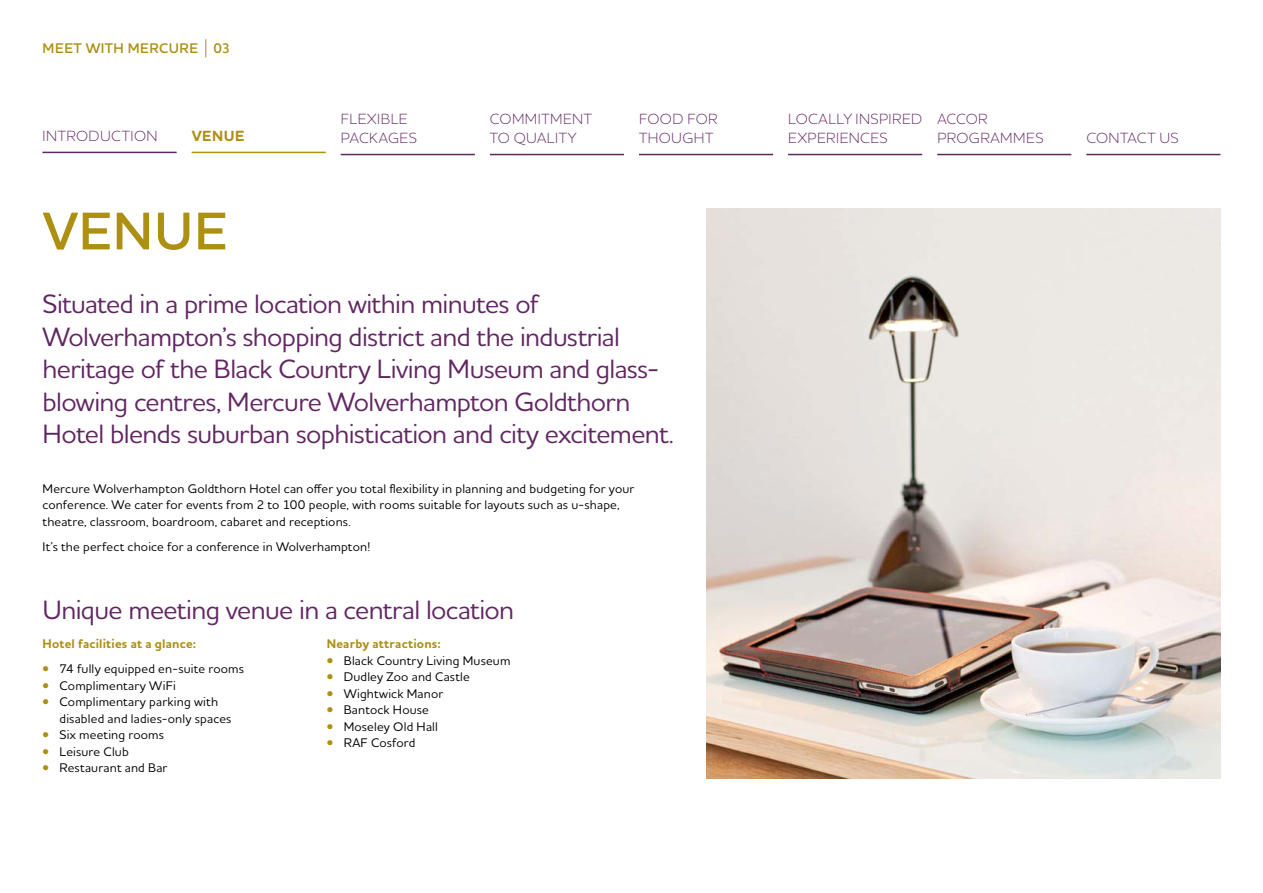
<style>
.page{position:relative;width:1263px;height:893px;background:#fff}
.page>*{position:absolute;margin:0;border:0;box-sizing:border-box;transform-origin:0 0}
.t1{font:600 54px "Houschka Alt Pro";color:#ad8f12}
.t2{font:500 27px/32.4px "Houschka Alt Pro";letter-spacing:-.025em;color:#612662}
.t3{font:300 15px/19.5px "Houschka Alt Pro";letter-spacing:.03em;color:#612662}
.t4{font:700 15px "Houschka Alt Pro";letter-spacing:.035em;color:#ad8f12}
.t5{font:600 14.25px "Houschka Alt Pro";letter-spacing:.04em;color:#ad8f12}
.t6{font:500 12.75px/16.5px "Houschka Alt Pro";letter-spacing:.015em;color:#000}
.t7{font:700 12.75px "Houschka Alt Pro";letter-spacing:.015em;color:#ad8f12}
.s1{color:#ad8f12}
</style>
<div class="page">
<svg style="left:206px;top:39px;width:1px;height:18px"></svg>
<img style="left:706px;top:208px;width:514px;height:570px">
<hr style="left:192px;top:152px;width:134px;height:1px;background:#ad8f12">
<hr style="left:43px;top:152px;width:134px;height:1px;background:#612662">
<hr style="left:1086px;top:154px;width:134px;height:1px;background:#612662">
<hr style="left:937px;top:154px;width:134px;height:1px;background:#612662">
<hr style="left:788px;top:154px;width:134px;height:1px;background:#612662">
<hr style="left:639px;top:154px;width:134px;height:1px;background:#612662">
<hr style="left:490px;top:154px;width:134px;height:1px;background:#612662">
<hr style="left:341px;top:154px;width:134px;height:1px;background:#612662">
<p class="t5" style="left:43px;top:39px;width:23px">MEET</p>
<p class="t5" style="left:86px;top:39px;width:65px">WITH MERCURE</p>
<p class="t5" style="left:213px;top:39px;width:18px">03</p>
<p class="t3" style="left:490px;top:108px;width:84px">COMMITMENT<br>TO QUALITY</p>
<p class="t3" style="left:639px;top:108px;width:80px">FOOD FOR<br>THOUGHT</p>
<p class="t3" style="left:788px;top:108px;width:10px">LOCALLY</p>
<p class="t3" style="left:855px;top:108px;width:10px">INSPIRED</p>
<p class="t3" style="left:788px;top:128px;width:10px">EXPERIENCES</p>
<p class="t3" style="left:937px;top:108px;width:12px">ACCOR<br>PROGRA</p>
<p class="t3" style="left:341px;top:108px;width:10px">FLEXIBLE<br>PAC</p>
<p class="t3" style="left:43px;top:126px;width:11px">INTRODUCTION</p>
<p class="t4" style="left:192px;top:126px;width:54px">VENUE</p>
<p class="t3" style="left:1086px;top:128px;width:94px">CONTACT US</p>
<p class="t3" style="left:369px;top:128px;width:21px">KAGES</p>
<p class="t3" style="left:1000px;top:128px;width:35px">MMES</p>
<h1 class="t1" style="left:43px;top:196px;width:73px">VENUE</h1>
<p class="t2" style="left:43px;top:287px;width:633px">Situated in a prime location within minutes of Wolverhampton’s shopping district and the industrial heritage of the Black Country Living Museum and glass&shy;blowing centres, Mercure Wolverhampton Goldthorn Hotel blends suburban sophistication and city excitement.</p>
<p class="t6" style="left:43px;top:480px;width:593px">Mercure Wolverhampton Goldthorn Hotel can offer you total flexibility in planning and budgeting for your conference. We cater for events from 2 to 100 people, with rooms suitable for layouts such as u-shape, theatre, classroom, boardroom, cabaret and receptions.</p>
<p class="t6" style="left:43px;top:538px;width:329px">It’s the perfect choice for a conference in Wolverhampton!</p>
<h2 class="t2" style="left:43px;top:593px;width:473px">Unique meeting venue in a central location</h2>
<p class="t7" style="left:43px;top:635px;width:155px">Hotel facilities at a glance:</p>
<p class="t6" style="left:43px;top:660px;width:203px"><span class="s1">•</span> 74 fully equipped en-suite rooms</p>
<p class="t6" style="left:43px;top:677px;width:135px"><span class="s1">•</span> Complimentary WiFi</p>
<p class="t6" style="left:60px;top:693px;width:173px;text-indent:-17px"><span class="s1">•</span> Complimentary parking with disabled and ladies-only spaces</p>
<p class="t6" style="left:43px;top:726px;width:123px"><span class="s1">•</span> Six meeting rooms</p>
<p class="t6" style="left:43px;top:743px;width:88px"><span class="s1">•</span> Leisure Club</p>
<p class="t6" style="left:43px;top:759px;width:126px"><span class="s1">•</span> Restaurant and Bar</p>
<p class="t7" style="left:327px;top:635px;width:116px">Nearby attractions:</p>
<p class="t6" style="left:327px;top:652px;width:185px"><span class="s1">•</span> Black Country Living Museum</p>
<p class="t6" style="left:327px;top:668px;width:145px"><span class="s1">•</span> Dudley Zoo and Castle</p>
<p class="t6" style="left:327px;top:685px;width:118px"><span class="s1">•</span> Wightwick Manor</p>
<p class="t6" style="left:327px;top:701px;width:104px"><span class="s1">•</span> Bantock House</p>
<p class="t6" style="left:327px;top:718px;width:113px"><span class="s1">•</span> Moseley Old Hall</p>
<p class="t6" style="left:327px;top:734px;width:90px"><span class="s1">•</span> RAF Cosford</p>
</div>
